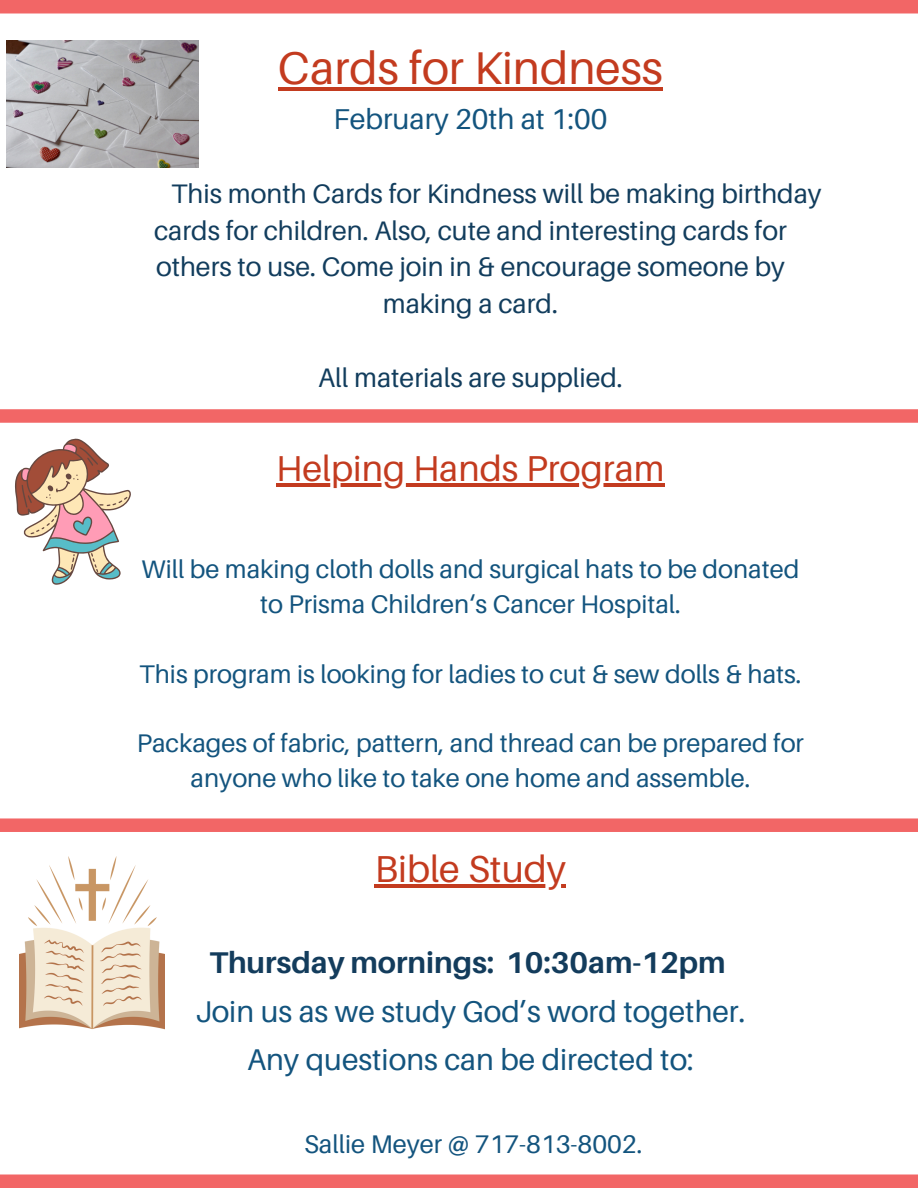
<style>
.page{position:relative;width:918px;height:1188px;background:#fff}
.page>*{position:absolute;margin:0;border:0;box-sizing:border-box;transform-origin:0 0}
.t1{font:45.9px "Aileron";color:#c33b1f}
.t2{font:37.5px "Aileron";color:#c33b1f}
.t3{font:36px "Aileron";color:#c33b1f}
.t4{font:30px/48.3px "Aileron";color:#13547e;text-align:center}
.t5{font:28.65px "Aileron";color:#13547e}
.t6{font:26.7px "Aileron";color:#123d5d}
.t7{font:25.5px/34.8px "Aileron";color:#13547e;text-align:center}
.s1{font-weight:700;color:#133c5c}
</style>
<div class="page">
<img style="left:19px;top:857px;width:145px;height:172px">
<img style="left:7px;top:40px;width:191px;height:128px">
<div style="left:0;top:0;width:918px;height:14px;background:#f26666"></div>
<div style="left:0;top:409px;width:918px;height:14px;background:#f26666"></div>
<div style="left:0;top:818px;width:918px;height:14px;background:#f26666"></div>
<div style="left:0;top:1174px;width:918px;height:14px;background:#f26666"></div>
<svg style="left:15px;top:438px;width:116px;height:147px"></svg>
<svg style="left:276px;top:483px;width:389px;height:4px;background:#cc5841"></svg>
<hr style="left:278px;top:87px;width:385px;height:3px;background:#c33b1f">
<hr style="left:375px;top:884px;width:191px;height:4px;background:#c33b1f">
<p class="t1" style="left:278px;top:40px;width:386px">Cards for Kindness</p>
<p class="t5" style="left:334px;top:102px;width:275px">February 20th at 1:00</p>
<p class="t6" style="left:171px;top:177px;width:652px">This month Cards for Kindness will be making birthday</p>
<p class="t6" style="left:154px;top:214px;width:634px">cards for children. Also, cute and interesting cards for</p>
<p class="t6" style="left:156px;top:251px;width:630px">others to use. Come join in &amp; encourage someone by</p>
<p class="t6" style="left:383px;top:287px;width:177px">making a card.</p>
<p class="t6" style="left:318px;top:361px;width:306px">All materials are supplied.</p>
<p class="t3" style="left:276px;top:446px;width:390px">Helping Hands Program</p>
<p class="t7" style="left:141px;top:551px;width:660px">Will be making cloth dolls and surgical hats to be donated to Prisma Children‘s Cancer Hospital.</p>
<h2 class="t7" style="left:139px;top:656px;width:664px">This program is looking for ladies to cut &amp; sew dolls &amp; hats.</h2>
<p class="t7" style="left:137px;top:725px;width:669px">Packages of fabric, pattern, and thread can be prepared for anyone who like to take one home and assemble.</p>
<h1 class="t2" style="left:375px;top:846px;width:193px">Bible Study</h1>
<p class="t4" style="left:195px;top:938px;width:552px"><span class="s1">Thursday mornings: 10:30am-12pm<br></span>Join us as we study God’s word together.<br>Any questions can be directed to:</p>
<p class="t7" style="left:304px;top:1126px;width:340px">Sallie Meyer @ 717-813-8002.</p>
</div>
